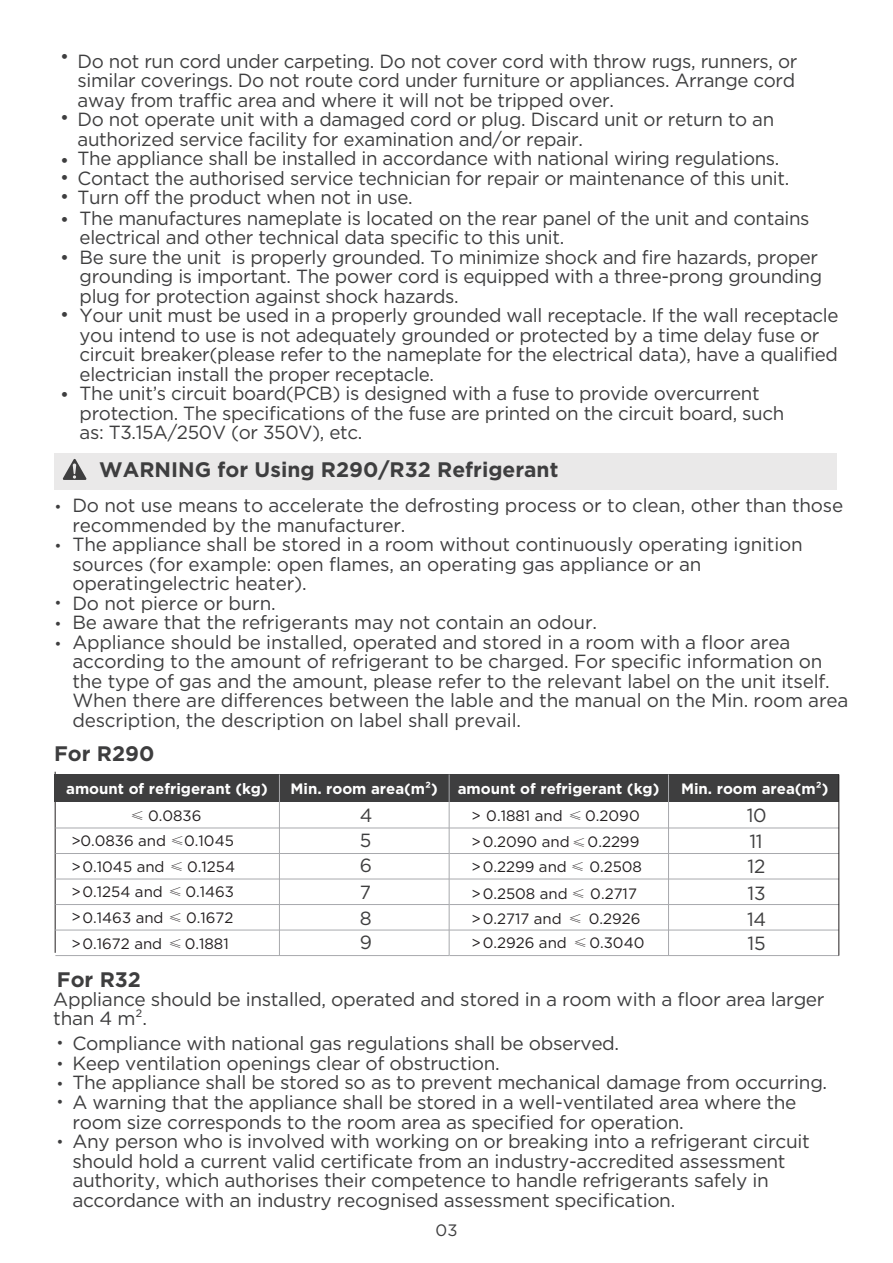
<style>
.page{position:relative;width:893px;height:1263px;background:#fff}
.page>*{position:absolute;margin:0;border:0;box-sizing:border-box;transform-origin:0 0}
.t1{font:700 21px "Gotham";color:#3e3e3f}
.t2{font:19.05px/19.5px "Gotham";letter-spacing:-.02em;color:#3e3e3f}
.t3{font:18.75px/39px "Gotham";color:#3e3e3f}
.t4{font:16.5px "Gotham";color:#3e3e3f}
.t5{font:15px "Gotham";color:#231f20}
.t6{font:700 15px "Gotham";color:#fff}
.t7{font:15px/21.5px "Gotham";color:#3e3e3f}
.s1{font-size:18.75px}
</style>
<div class="page">
<div style="left:55px;top:453px;width:782px;height:36px;background:#eae9e9"></div>
<svg style="left:63px;top:459px;width:23px;height:21px"></svg>
<hr style="left:55px;top:772px;width:1px;height:181px;background:#231f20">
<div style="left:54px;top:774px;width:785px;height:28px;background:#3e3e3f"></div>
<hr style="left:55px;top:930px;width:394px;height:1px;background:#a8a9ad">
<hr style="left:55px;top:879px;width:394px;height:1px;background:#a8a9ad">
<hr style="left:55px;top:904px;width:394px;height:1px;background:#a8a9ad">
<hr style="left:55px;top:828px;width:394px;height:1px;background:#a8a9ad">
<hr style="left:55px;top:853px;width:394px;height:1px;background:#a8a9ad">
<hr style="left:55px;top:955px;width:394px;height:1px;background:#a8a9ad">
<hr style="left:279px;top:774px;width:1px;height:181px;background:#a8a9ad">
<hr style="left:449px;top:774px;width:1px;height:181px;background:#a8a9ad">
<hr style="left:449px;top:930px;width:390px;height:1px;background:#a8a9ad">
<hr style="left:450px;top:879px;width:389px;height:1px;background:#a8a9ad">
<hr style="left:450px;top:904px;width:389px;height:1px;background:#a8a9ad">
<hr style="left:450px;top:828px;width:389px;height:1px;background:#a8a9ad">
<hr style="left:450px;top:853px;width:389px;height:1px;background:#a8a9ad">
<hr style="left:450px;top:955px;width:389px;height:1px;background:#a8a9ad">
<hr style="left:668px;top:774px;width:1px;height:181px;background:#a8a9ad">
<hr style="left:839px;top:774px;width:1px;height:181px;background:#231f20">
<p class="t3" style="left:60px;top:38px;width:10px">•</p>
<p class="t2" style="left:78px;top:52px;width:721px;text-align:justify">Do not run cord under carpeting. Do not cover cord with throw rugs, runners, or similar coverings. Do not route cord under furniture or appliances. Arrange cord away from traffic area and where it will not be tripped over.</p>
<p class="t2" style="left:78px;top:110px;width:698px;text-indent:-17px"><span class="s1">•</span> Do not operate unit with a damaged cord or plug. Discard unit or return to an authorized service facility for examination and/or repair.</p>
<p class="t2" style="left:60px;top:149px;width:721px"><span class="s1">•</span> The appliance shall be installed in accordance with national wiring regulations.</p>
<p class="t2" style="left:60px;top:169px;width:731px"><span class="s1">•</span> Contact the authorised service technician for repair or maintenance of this unit.</p>
<p class="t2" style="left:80px;top:188px;width:760px;text-indent:-19px"><span class="s1">•</span> Turn off the product when not in use.<br>The manufactures nameplate is located on the rear panel of the unit and contains electrical and other technical data specific to this unit.<br>Be sure the unit is properly grounded. To minimize shock and fire hazards, proper grounding is important. The power cord is equipped with a three-prong grounding plug for protection against shock hazards.<br>Your unit must be used in a properly grounded wall receptacle. If the wall receptacle you intend to use is not adequately grounded or protected by a time delay fuse or circuit breaker(please refer to the nameplate for the electrical data), have a qualified electrician install the proper receptacle.<br>The unit’s circuit board(PCB) is designed with a fuse to provide overcurrent protection. The specifications of the fuse are printed on the circuit board, such<br>as: T3.15A/250V (or 350V), etc.</p>
<p class="t3" style="left:60px;top:200px;width:10px">• •</p>
<p class="t3" style="left:60px;top:296px;width:10px">•</p>
<p class="t3" style="left:60px;top:375px;width:10px">•</p>
<p class="t7" style="left:54px;top:497px;width:9px">•</p>
<p class="t7" style="left:54px;top:535px;width:9px">•</p>
<p class="t7" style="left:55px;top:593px;width:9px">•</p>
<p class="t7" style="left:54px;top:633px;width:9px">•</p>
<p class="t7" style="left:54px;top:614px;width:9px">•</p>
<p class="t1" style="left:99px;top:460px;width:461px">WARNING for Using R290/R32 Refrigerant</p>
<p class="t2" style="left:72px;top:497px;width:777px">Do not use means to accelerate the defrosting process or to clean, other than those recommended by the manufacturer.<br>The appliance shall be stored in a room without continuously operating ignition sources (for example: open flames, an operating gas appliance or an operatingelectric heater).<br>Do not pierce or burn.<br>Be aware that the refrigerants may not contain an odour.<br>Appliance should be installed, operated and stored in a room with a floor area according to the amount of refrigerant to be charged. For specific information on the type of gas and the amount, please refer to the relevant label on the unit itself.<br>When there are differences between the lable and the manual on the Min. room area description, the description on label shall prevail.</p>
<p class="t1" style="left:54px;top:744px;width:102px">For R290</p>
<p class="t6" style="left:66px;top:782px;width:203px">amount of refrigerant (kg)</p>
<p class="t5" style="left:148px;top:808px;width:55px">0.0836</p>
<p class="t5" style="left:80px;top:833px;width:155px">0.0836 and 0.1045</p>
<p class="t5" style="left:82px;top:859px;width:84px">0.1045 and</p>
<p class="t5" style="left:187px;top:859px;width:49px">0.1254</p>
<p class="t5" style="left:82px;top:885px;width:82px">0.1254 and</p>
<p class="t5" style="left:185px;top:885px;width:50px">0.1463</p>
<p class="t5" style="left:82px;top:911px;width:83px">0.1463 and</p>
<p class="t5" style="left:186px;top:911px;width:49px">0.1672</p>
<p class="t5" style="left:82px;top:936px;width:81px">0.1672 and</p>
<p class="t5" style="left:185px;top:936px;width:46px">0.1881</p>
<p class="t6" style="left:290px;top:782px;width:149px">Min. room area(m2)</p>
<p class="t2" style="left:360px;top:803px;width:14px;line-height:25.8px;text-align:justify">4<br>5<br>6<br>7<br>8</p>
<p class="t2" style="left:360px;top:933px;width:14px">9</p>
<p class="t6" style="left:458px;top:782px;width:203px">amount of refrigerant (kg)</p>
<p class="t5" style="left:486px;top:808px;width:78px">0.1881 and</p>
<p class="t5" style="left:585px;top:808px;width:56px">0.2090</p>
<p class="t6" style="left:681px;top:782px;width:149px">Min. room area(m2)</p>
<p class="t2" style="left:747px;top:807px;width:22px">10</p>
<p class="t2" style="left:748px;top:830px;width:19px;line-height:25.2px">11<br>12</p>
<p class="t2" style="left:747px;top:882px;width:21px;line-height:25.2px">13<br>14</p>
<p class="t5" style="left:483px;top:835px;width:158px">0.2090 and 0.2299</p>
<p class="t5" style="left:483px;top:860px;width:86px">0.2299 and</p>
<p class="t5" style="left:589px;top:860px;width:54px">0.2508</p>
<p class="t5" style="left:483px;top:887px;width:87px">0.2508 and</p>
<p class="t5" style="left:590px;top:887px;width:48px">0.2717</p>
<p class="t5" style="left:483px;top:911px;width:81px">0.2717 and</p>
<p class="t5" style="left:589px;top:911px;width:53px">0.2926</p>
<p class="t5" style="left:483px;top:936px;width:86px">0.2926 and</p>
<p class="t5" style="left:589px;top:936px;width:57px">0.3040</p>
<p class="t2" style="left:747px;top:934px;width:20px">15</p>
<p class="t1" style="left:57px;top:969px;width:86px">For R32</p>
<p class="t2" style="left:53px;top:990px;width:773px">Appliance should be installed, operated and stored in a room with a floor area larger than 4 m2.</p>
<p class="t2" style="left:72px;top:1035px;width:756px">Compliance with national gas regulations shall be observed.<br>Keep ventilation openings clear of obstruction.<br>The appliance shall be stored so as to prevent mechanical damage from occurring.<br>A warning that the appliance shall be stored in a well-ventilated area where the room size corresponds to the room area as specified for operation.<br>Any person who is involved with working on or breaking into a refrigerant circuit should hold a current valid certificate from an industry-accredited assessment authority, which authorises their competence to handle refrigerants safely in accordance with an industry recognised assessment specification.</p>
<p class="t7" style="left:57px;top:1032px;width:9px">• •</p>
<p class="t7" style="left:57px;top:1075px;width:9px;line-height:18.6px">• •</p>
<p class="t7" style="left:57px;top:1132px;width:9px">•</p>
<p class="t4" style="left:436px;top:1222px;width:23px">03</p>
</div>
